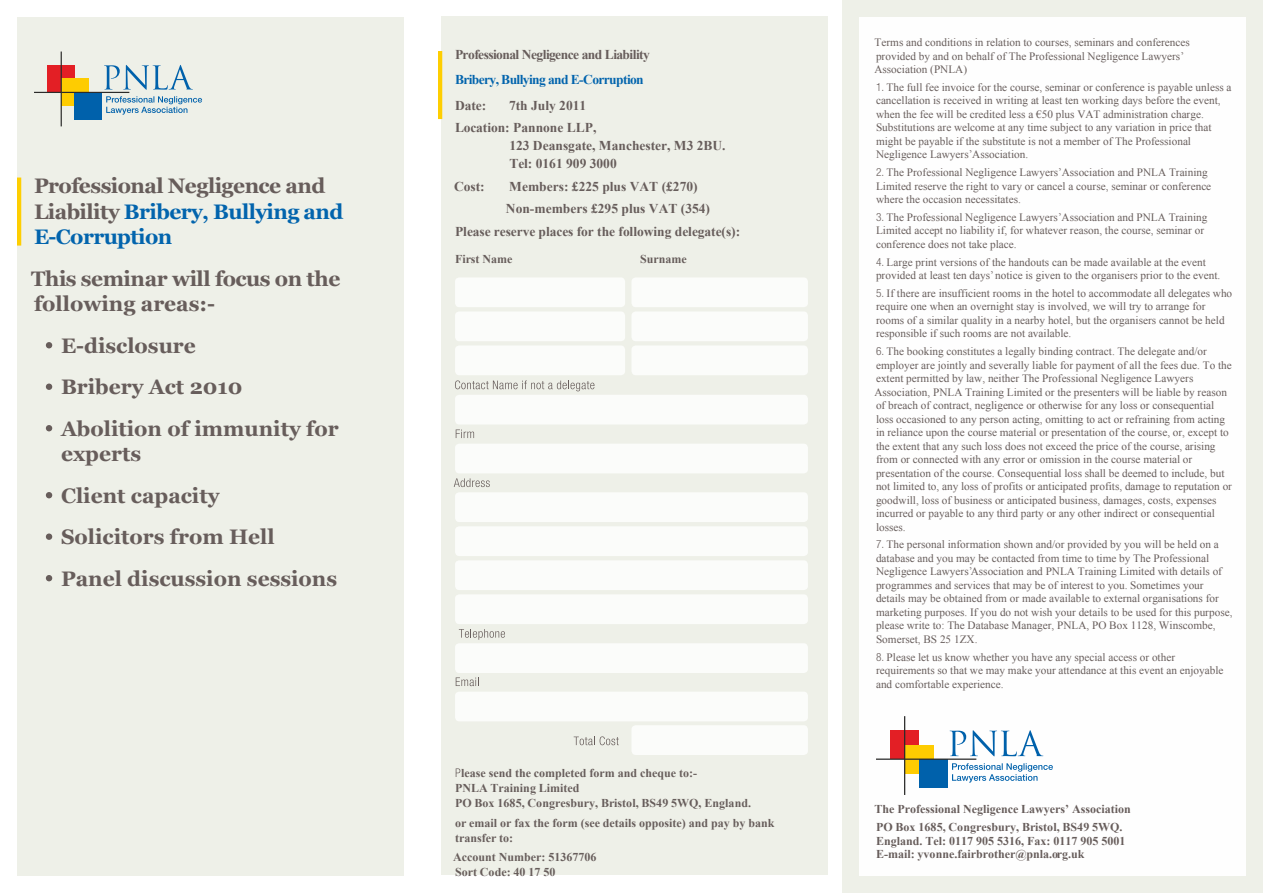
<style>
.page{position:relative;width:1263px;height:893px;background:#fff}
.page>*{position:absolute;margin:0;border:0;box-sizing:border-box;transform-origin:0 0}
.t1{font:700 21px/41.5px "Georgia";color:#675d5b}
.t2{font:700 21px/25.5px "Georgia";letter-spacing:-.03em;color:#675d5b}
.t3{font:700 21px/25.5px "Georgia";letter-spacing:-.02em;color:#675d5b}
.t4{font:700 13.5px/22.5px "Times New Roman";color:#675d5b}
.t5{font:700 13.5px "Times New Roman";letter-spacing:-.045em;color:#675d5b}
.t6{font:700 13.5px "Times New Roman";letter-spacing:-.045em;color:#0264ad}
.t7{font:700 12px/15px "Times New Roman";color:#675d5b}
.t8{font:11.25px/13.5px "Times New Roman";color:#675d5b}
.s1{color:#0264ad}
.s2{font-family:"Helvetica Neue";font-weight:300;font-stretch:condensed}
</style>
<div class="page">
<div style="left:842px;top:0;width:421px;height:893px;background:#eef0e8"></div>
<div style="left:859px;top:17px;width:387px;height:859px;background:#fefefe"></div>
<div style="left:890px;top:730px;width:29px;height:29px;background:#e31f25"></div>
<div style="left:905px;top:745px;width:28px;height:28px;background:#fecc01"></div>
<div style="left:919px;top:759px;width:29px;height:29px;background:#0061ab"></div>
<hr style="left:904px;top:716px;width:1px;height:79px;background:#2b2b2a">
<hr style="left:876px;top:758px;width:100px;height:2px;background:#2b2b2a">
<svg style="left:950px;top:730px;width:93px;height:26px"></svg>
<svg style="left:952px;top:763px;width:101px;height:20px"></svg>
<div style="left:441px;top:16px;width:387px;height:859px;background:#eef0e8"></div>
<hr style="left:438px;top:51px;width:4px;height:68px;background:#fece01">
<div style="left:455px;top:277px;width:170px;height:30px;background:#fbfcfa;border-radius:4px"></div>
<div style="left:455px;top:311px;width:170px;height:30px;background:#fbfcfa;border-radius:4px"></div>
<div style="left:455px;top:345px;width:170px;height:30px;background:#fbfcfa;border-radius:4px"></div>
<div style="left:631px;top:277px;width:177px;height:30px;background:#fbfcfa;border-radius:4px"></div>
<div style="left:631px;top:311px;width:177px;height:30px;background:#fbfcfa;border-radius:4px"></div>
<div style="left:631px;top:345px;width:177px;height:30px;background:#fbfcfa;border-radius:4px"></div>
<div style="left:455px;top:395px;width:353px;height:29px;background:#fbfcfa;border-radius:4px"></div>
<div style="left:455px;top:444px;width:353px;height:29px;background:#fbfcfa;border-radius:4px"></div>
<div style="left:455px;top:492px;width:353px;height:30px;background:#fbfcfa;border-radius:4px"></div>
<div style="left:455px;top:526px;width:353px;height:30px;background:#fbfcfa;border-radius:4px"></div>
<div style="left:455px;top:560px;width:353px;height:30px;background:#fbfcfa;border-radius:4px"></div>
<div style="left:455px;top:594px;width:353px;height:30px;background:#fbfcfa;border-radius:4px"></div>
<div style="left:455px;top:643px;width:353px;height:30px;background:#fbfcfa;border-radius:4px"></div>
<div style="left:455px;top:692px;width:353px;height:29px;background:#fbfcfa;border-radius:4px"></div>
<div style="left:631px;top:725px;width:177px;height:30px;background:#fbfcfa;border-radius:4px"></div>
<svg style="left:455px;top:380px;width:139px;height:11px"></svg>
<svg style="left:456px;top:429px;width:18px;height:9px"></svg>
<svg style="left:454px;top:478px;width:36px;height:9px"></svg>
<svg style="left:459px;top:629px;width:46px;height:11px"></svg>
<svg style="left:456px;top:677px;width:23px;height:9px"></svg>
<svg style="left:456px;top:768px;width:4px;height:9px"></svg>
<svg style="left:574px;top:736px;width:45px;height:9px"></svg>
<div style="left:17px;top:17px;width:387px;height:859px;background:#eef0e8"></div>
<div style="left:48px;top:65px;width:27px;height:27px;background:#e31f25"></div>
<div style="left:61px;top:79px;width:28px;height:27px;background:#fecc01"></div>
<div style="left:75px;top:92px;width:27px;height:28px;background:#0061ab"></div>
<hr style="left:61px;top:52px;width:1px;height:74px;background:#2b2b2a">
<hr style="left:34px;top:92px;width:95px;height:1px;background:#2b2b2a">
<svg style="left:104px;top:65px;width:89px;height:25px"></svg>
<svg style="left:106px;top:96px;width:96px;height:19px"></svg>
<hr style="left:17px;top:178px;width:4px;height:68px;background:#fece01">
<svg style="left:46px;top:342px;width:6px;height:6px"></svg>
<svg style="left:46px;top:384px;width:6px;height:6px"></svg>
<svg style="left:46px;top:425px;width:6px;height:6px"></svg>
<svg style="left:46px;top:492px;width:6px;height:6px"></svg>
<svg style="left:46px;top:533px;width:6px;height:7px"></svg>
<svg style="left:46px;top:575px;width:6px;height:6px"></svg>
<h1 class="t2" style="left:34px;top:175px;width:311px">Professional Negligence and<br>Liability <span class="s1">Bribery, Bullying and<br>E-Corruption</span></h1>
<h1 class="t3" style="left:31px;top:267px;width:311px">This seminar will focus on the following areas:-</h1>
<h1 class="t1" style="left:61px;top:326px;width:279px">E-disclosure<br>Bribery Act 2010<br>Abolition of immunity for</h1>
<h1 class="t1" style="left:61px;top:435px;width:278px">experts<br>Client capacity<br>Solicitors from Hell<br>Panel discussion sessions</h1>
<p class="t5" style="left:455px;top:49px;width:196px">Professional Negligence and Liability</p>
<p class="t6" style="left:455px;top:75px;width:190px">Bribery, Bullying and E-Corruption</p>
<p class="t4" style="left:455px;top:95px;width:33px">Date:</p>
<p class="t4" style="left:455px;top:95px;width:143px;text-indent:54px">7th July 2011<br>Location: Pannone LLP,</p>
<p class="t4" style="left:509px;top:138px;width:218px;line-height:18px">123 Deansgate, Manchester, M3 2BU.<br>Tel: 0161 909 3000</p>
<p class="t4" style="left:454px;top:176px;width:32px">Cost:</p>
<p class="t4" style="left:509px;top:176px;width:190px">Members: £225 plus VAT (£270)</p>
<p class="t4" style="left:506px;top:199px;width:206px">Non-members £295 plus VAT (354)</p>
<p class="t4" style="left:455px;top:221px;width:287px">Please reserve places for the following delegate(s):</p>
<p class="t7" style="left:455px;top:253px;width:59px">First Name</p>
<p class="t7" style="left:640px;top:253px;width:48px">Surname</p>
<p class="t7" style="left:455px;top:767px;width:297px;text-indent:6px">lease send the completed form and cheque to:-<br>PNLA Training Limited<br>PO Box 1685, Congresbury, Bristol, BS49 5WQ, England.</p>
<p class="t7" style="left:455px;top:816px;width:321px">or email or fax the form (see details opposite) and pay by bank transfer to:</p>
<p class="t7" style="left:453px;top:851px;width:145px">Account Number: 51367706<br>Sort Code: 40 17 50</p>
<p class="t8" style="left:874px;top:37px;width:317px">Terms and conditions in relation to courses, seminars and conferences provided by and on behalf of The Professional Negligence Lawyers’<br>Association (PNLA)</p>
<p class="t8" style="left:876px;top:81px;width:357px"><span class="s2">1.</span> The full fee invoice for the course, seminar or conference is payable unless a cancellation is received in writing at least ten working days before the event, when the fee will be credited less a €50 plus VAT administration charge.<br>Substitutions are welcome at any time subject to any variation in price that might be payable if the substitute is not a member of The Professional Negligence Lawyers’Association.</p>
<p class="t8" style="left:876px;top:167px;width:337px"><span class="s2">2.</span> The Professional Negligence Lawyers’Association and PNLA Training<br>Limited reserve the right to vary or cancel a course, seminar or conference where the occasion necessitates.</p>
<p class="t8" style="left:876px;top:211px;width:333px"><span class="s2">3.</span> The Professional Negligence Lawyers’Association and PNLA Training<br>Limited accept no liability if, for whatever reason, the course, seminar or conference does not take place.</p>
<p class="t8" style="left:876px;top:256px;width:346px"><span class="s2">4.</span> Large print versions of the handouts can be made available at the event provided at least ten days’ notice is given to the organisers prior to the event.</p>
<p class="t8" style="left:876px;top:287px;width:358px"><span class="s2">5.</span> If there are insufficient rooms in the hotel to accommodate all delegates who require one when an overnight stay is involved, we will try to arrange for rooms of a similar quality in a nearby hotel, but the organisers cannot be held responsible if such rooms are not available.</p>
<p class="t8" style="left:874px;top:346px;width:359px"><span class="s2">6.</span> The booking constitutes a legally binding contract. The delegate and/or employer are jointly and severally liable for payment of all the fees due. To the extent permitted by law, neither The Professional Negligence Lawyers Association, PNLA Training Limited or the presenters will be liable by reason of breach of contract, negligence or otherwise for any loss or consequential loss occasioned to any person acting, omitting to act or refraining from acting in reliance upon the course material or presentation of the course, or, except to the extent that any such loss does not exceed the price of the course, arising from or connected with any error or omission in the course material or presentation of the course. Consequential loss shall be deemed to include, but not limited to, any loss of profits or anticipated profits, damage to reputation or goodwill, loss of business or anticipated business, damages, costs, expenses incurred or payable to any third party or any other indirect or consequential losses.</p>
<p class="t8" style="left:876px;top:539px;width:358px"><span class="s2">7.</span> The personal information shown and/or provided by you will be held on a database and you may be contacted from time to time by The Professional Negligence Lawyers’Association and PNLA Training Limited with details of programmes and services that may be of interest to you. Sometimes your details may be obtained from or made available to external organisations for marketing purposes. If you do not wish your details to be used for this purpose, please write to: The Database Manager, PNLA, PO Box 1128, Winscombe, Somerset, BS 25 1ZX.</p>
<p class="t8" style="left:876px;top:651px;width:349px"><span class="s2">8.</span> Please let us know whether you have any special access or other requirements so that we may make your attendance at this event an enjoyable and comfortable experience.</p>
<p class="t7" style="left:874px;top:802px;width:258px;line-height:17.7px">The Professional Negligence Lawyers’ Association<br>PO Box 1685, Congresbury, Bristol, BS49 5WQ.</p>
<p class="t7" style="left:876px;top:835px;width:251px;line-height:13.5px">England. Tel: 0117 905 5316, Fax: 0117 905 5001<br>E-mail: yvonne.fairbrother@pnla.org.uk</p>
</div>
